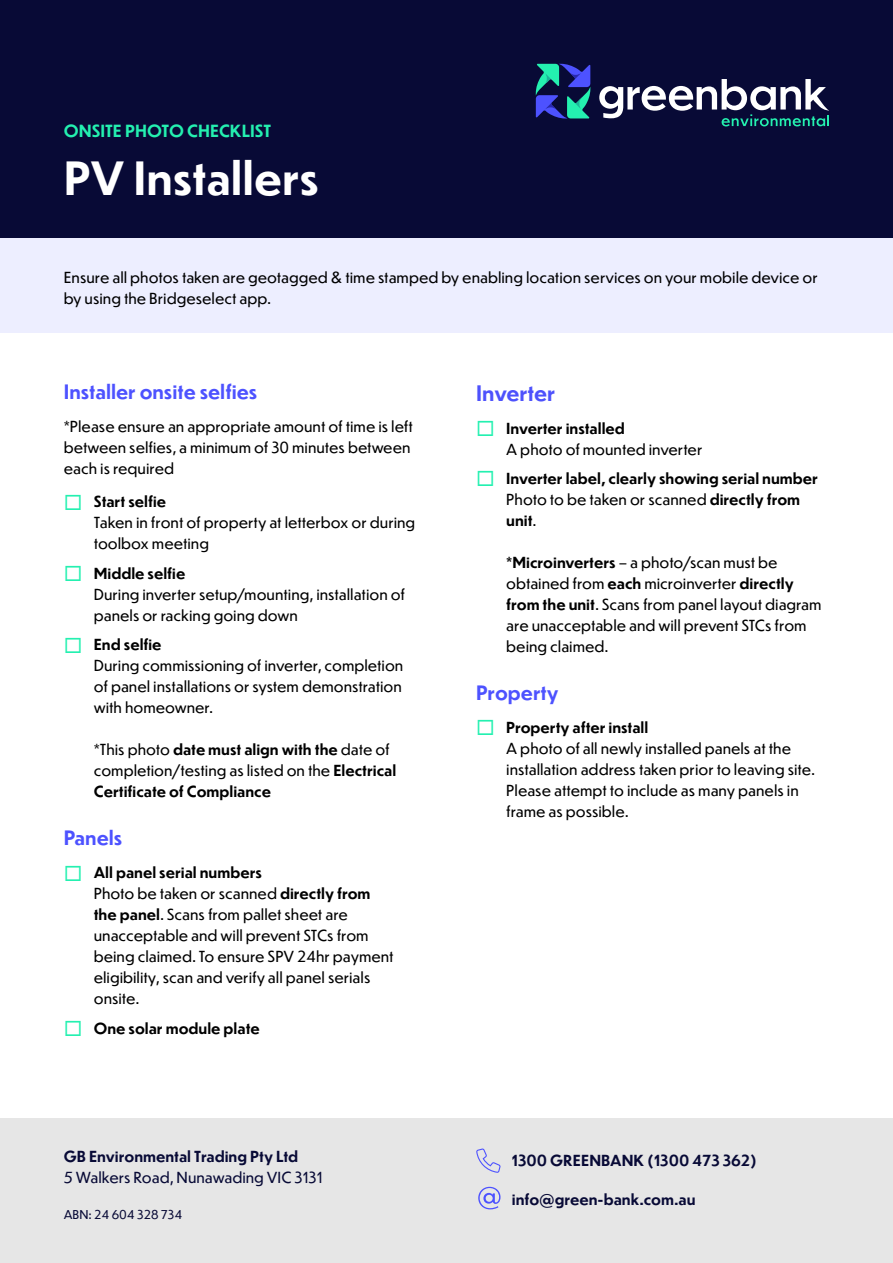
<style>
.page{position:relative;width:893px;height:1263px;background:#fff}
.page>*{position:absolute;margin:0;border:0;box-sizing:border-box;transform-origin:0 0}
.H1_-_header{font:700 45px "Dunbar Text";color:#fff}
.t1{font:700 21px "Dunbar Text";color:#4d51fc}
.t2{font:700 19.5px "Dunbar Text";color:#4d52ff}
.H2_-_header{font:700 16.5px "Dunbar Text";color:#24f0b0}
.t3{font:15px/21px "Dunbar Text";color:#000}
.t4{font:700 15px/21px "Dunbar Text";color:#000}
.t5{font:700 15px "Dunbar Text";color:#080a36}
.t6{font:15px "Dunbar Text";color:#080a36}
.t7{font:12px "Dunbar Text";color:#080a36}
.s1{color:#24f0b0}
.s2{font-weight:700}
.s3{font-weight:400}
</style>
<div class="page">
<div style="left:0;top:1118px;width:893px;height:145px;background:#e6e6e6"></div>
<svg style="left:476px;top:1148px;width:24px;height:25px"></svg>
<svg style="left:478px;top:1187px;width:22px;height:22px"></svg>
<div style="left:0;top:0;width:893px;height:238px;background:#080a36"></div>
<svg style="left:599px;top:79px;width:230px;height:47px"></svg>
<svg style="left:536px;top:64px;width:54px;height:54px"></svg>
<div style="left:0;top:238px;width:893px;height:95px;background:#edeeff"></div>
<p class="H2_-_header" style="left:64px;top:119px;width:209px">ONSITE PHOTO CHECKLIST</p>
<p class="H1_-_header" style="left:64px;top:145px;width:257px">PV Installers</p>
<p class="t3" style="left:64px;top:266px;width:756px">Ensure all photos taken are geotagged &amp; time stamped by enabling location services on your mobile device or by using the Bridgeselect app.</p>
<h2 class="t2" style="left:64px;top:378px;width:195px">Installer onsite selfies</h2>
<p class="t3" style="left:64px;top:416px;width:351px">*Please ensure an appropriate amount of time is left between selfies, a minimum of 30 minutes between each is required</p>
<p class="t3" style="left:94px;top:491px;width:323px;text-indent:-30px"><span class="s1">◻</span> <span class="s2">Start selfie<br></span>Taken in front of property at letterbox or during toolbox meeting</p>
<p class="t3" style="left:94px;top:562px;width:313px;text-indent:-30px"><span class="s1">◻</span> <span class="s2">Middle selfie<br></span>During inverter setup/mounting, installation of panels or racking going down</p>
<p class="t3" style="left:94px;top:634px;width:311px;text-indent:-30px"><span class="s1">◻</span> <span class="s2">End selfie<br></span>During commissioning of inverter, completion of panel installations or system demonstration with homeowner.</p>
<p class="t4" style="left:94px;top:739px;width:304px"><span class="s3">*This photo</span> date must align with the <span class="s3">date of completion/testing as listed on the</span> Electrical<br>Certificate of Compliance</p>
<h2 class="t2" style="left:64px;top:824px;width:60px">Panels</h2>
<p class="t3" style="left:94px;top:862px;width:301px;text-indent:-30px"><span class="s1">◻</span> <span class="s2">All panel serial numbers<br></span>Photo be taken or scanned <span class="s2">directly from the panel</span>. Scans from pallet sheet are unacceptable and will prevent STCs from being claimed. To ensure SPV 24hr payment eligibility, scan and verify all panel serials onsite.</p>
<p class="t4" style="left:64px;top:1017px;width:197px"><span class="s1">◻</span> One solar module plate</p>
<p class="t5" style="left:64px;top:1146px;width:236px">GB Environmental Trading Pty Ltd</p>
<p class="t6" style="left:64px;top:1167px;width:260px">5 Walkers Road, Nunawading VIC 3131</p>
<p class="t7" style="left:64px;top:1205px;width:120px">ABN: 24 604 328 734</p>
<p class="t1" style="left:476px;top:377px;width:81px">Inverter</p>
<p class="t3" style="left:506px;top:417px;width:198px;text-indent:-30px"><span class="s1">◻</span> <span class="s2">Inverter installed<br></span>A photo of mounted inverter</p>
<p class="t4" style="left:506px;top:467px;width:313px;text-indent:-30px"><span class="s1">◻</span> Inverter label, clearly showing serial number<br><span class="s3">Photo to be taken or scanned</span> directly from unit<span class="s3">.</span></p>
<p class="t3" style="left:506px;top:551px;width:317px"><span class="s2">*Microinverters</span> – a photo/scan must be obtained from <span class="s2">each</span> microinverter <span class="s2">directly from the unit</span>. Scans from panel layout diagram are unacceptable and will prevent STCs from being claimed.</p>
<h2 class="t2" style="left:476px;top:678px;width:84px">Property</h2>
<p class="t3" style="left:506px;top:716px;width:311px;text-indent:-30px"><span class="s1">◻</span> <span class="s2">Property after install<br></span>A photo of all newly installed panels at the installation address taken prior to leaving site.<br>Please attempt to include as many panels in frame as possible.</p>
<p class="t5" style="left:512px;top:1149px;width:247px">1300 GREENBANK (1300 473 362)</p>
<p class="t5" style="left:512px;top:1188px;width:185px">info@green-bank.com.au</p>
</div>
